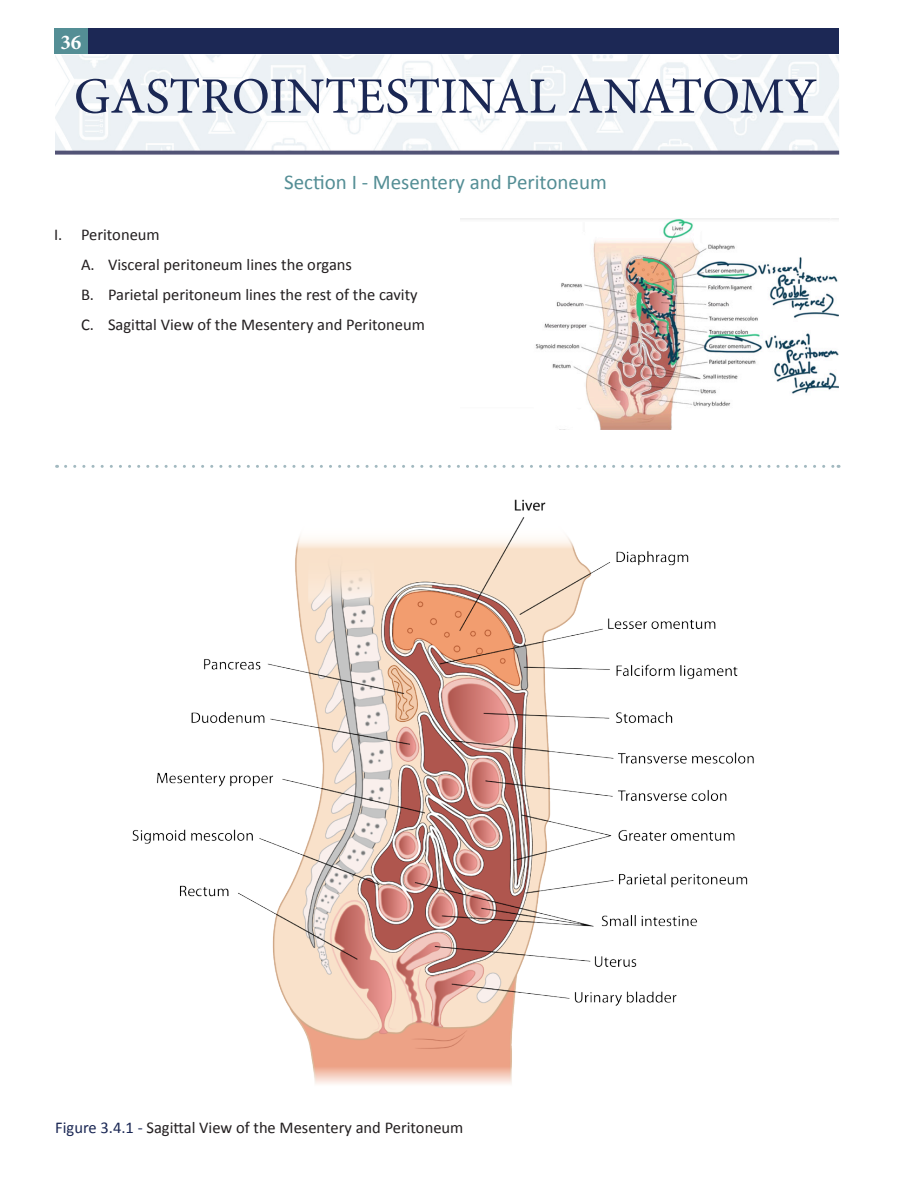
<style>
.page{position:relative;width:918px;height:1188px;background:#fff}
.page>*{position:absolute;margin:0;border:0;box-sizing:border-box;transform-origin:0 0}
.Chapter_Heading{font:51px "Minion Pro";color:#1a2754}
.Physeo-Section_Title{font:21px "Calibri";color:#548e95}
.t1{font:700 21px "Minion Pro";color:#fff}
.Image_Captions{font:16.5px "Calibri";color:#231f20}
.s1{color:#1a2754}
</style>
<div class="page">
<div style="left:54px;top:29px;width:784px;height:25px;background:#1c2855"></div>
<div style="left:54px;top:29px;width:34px;height:25px;background:#548e95"></div>
<img style="left:57px;top:55px;width:782px;height:100px">
<img style="left:132px;top:499px;width:622px;height:585px">
<svg style="left:66px;top:465px;width:773px;height:3px"></svg>
<img style="left:461px;top:219px;width:378px;height:211px">
<p class="t1" style="left:60px;top:28px;width:22px">36</p>
<p class="Chapter_Heading" style="left:74px;top:62px;width:745px">GASTROINTESTINAL ANATOMY</p>
<p class="Physeo-Section_Title" style="left:284px;top:168px;width:324px">Section I - Mesentery and Peritoneum</p>
<p class="Image_Captions" style="left:54px;top:224px;width:107px">I. Peritoneum</p>
<p class="Image_Captions" style="left:81px;top:254px;width:273px">A. Visceral peritoneum lines the organs</p>
<p class="Image_Captions" style="left:81px;top:284px;width:338px">B. Parietal peritoneum lines the rest of the cavity</p>
<p class="Image_Captions" style="left:81px;top:314px;width:345px">C. Sagittal View of the Mesentery and Peritoneum</p>
<p class="Image_Captions" style="left:55px;top:1117px;width:410px"><span class="s1">Figure 3.4.1 -</span> Sagittal View of the Mesentery and Peritoneum</p>
</div>
